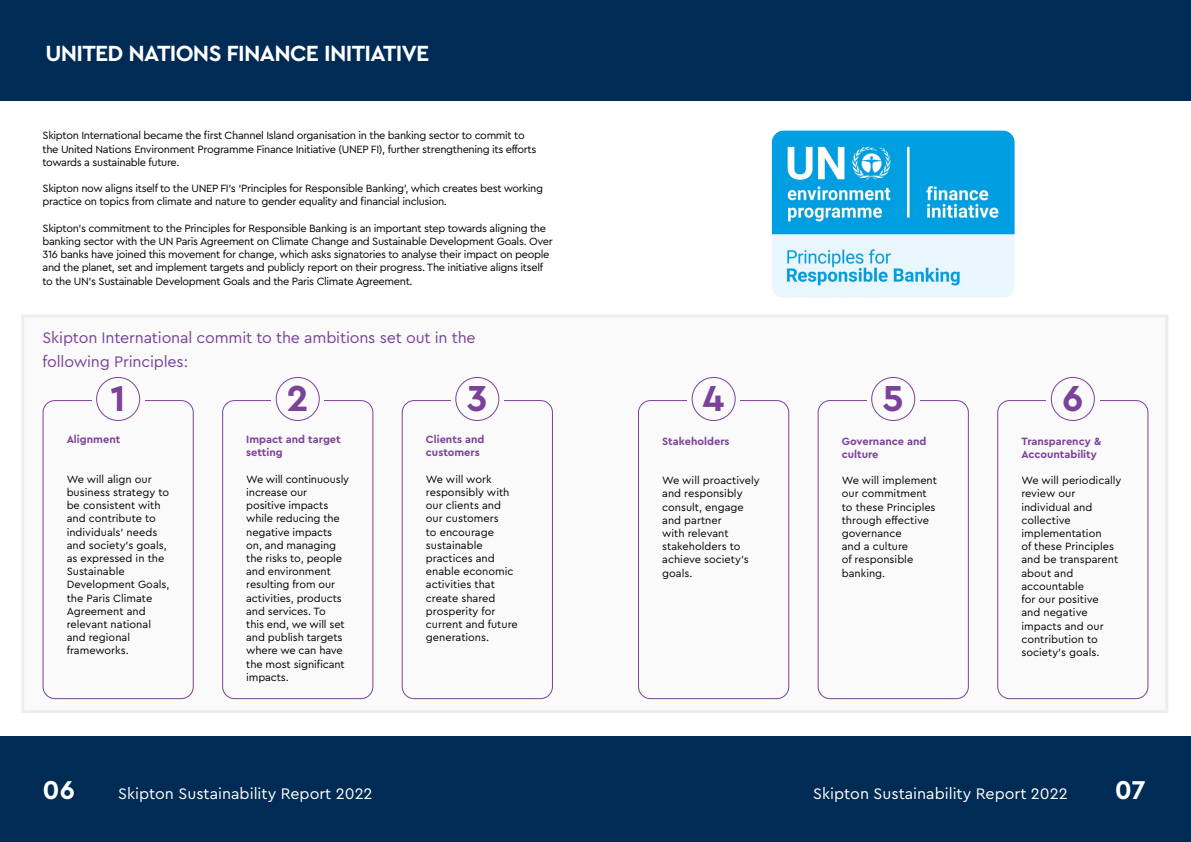
<style>
.page{position:relative;width:1191px;height:842px;background:#fff}
.page>*{position:absolute;margin:0;border:0;box-sizing:border-box;transform-origin:0 0}
.t1{font:700 37.8px "Cera Pro";color:#7c4199}
.t2{font:700 27px "Cera Pro";color:#fff}
.t3{font:700 23px "Cera Pro";letter-spacing:-.03em;color:#fff}
.t4{font:16px/24px "Cera Pro";letter-spacing:-.01em;color:#7c4199}
.t5{font:16px "Cera Pro";color:#fff}
.t6{font:11px/13.2px "Cera Pro";letter-spacing:-.01em;color:#000}
.t7{font:11px/13.2px "Cera Pro";letter-spacing:-.03em;color:#000}
.t8{font:700 11px/13.2px "Cera Pro";color:#7c4199}
</style>
<div class="page">
<div style="left:21px;top:315px;width:1147px;height:398px;background:#fafafa;border:3px solid #ededed"></div>
<div style="left:638px;top:400px;width:151px;height:299px;border:1px solid #7c4199;border-radius:12px"></div>
<div style="left:0;top:0;width:595px;height:100px;background:#002b54"></div>
<div style="left:0;top:736px;width:595px;height:106px;background:#002b54"></div>
<div style="left:595px;top:0;width:596px;height:100px;background:#002b54"></div>
<div style="left:595px;top:736px;width:596px;height:106px;background:#002b54"></div>
<img style="left:772px;top:131px;width:242px;height:167px">
<div style="left:222px;top:400px;width:151px;height:299px;border:1px solid #7c4199;border-radius:12px"></div>
<div style="left:272px;top:380px;width:52px;height:41px;background:#fafafa"></div>
<div style="left:43px;top:400px;width:151px;height:299px;border:1px solid #7c4199;border-radius:12px"></div>
<div style="left:92px;top:380px;width:52px;height:41px;background:#fafafa"></div>
<div style="left:402px;top:400px;width:151px;height:299px;border:1px solid #7c4199;border-radius:12px"></div>
<div style="left:451px;top:380px;width:52px;height:41px;background:#fafafa"></div>
<div style="left:817px;top:400px;width:152px;height:299px;border:1px solid #7c4199;border-radius:12px"></div>
<div style="left:687px;top:380px;width:52px;height:41px;background:#fafafa"></div>
<div style="left:997px;top:400px;width:151px;height:299px;border:1px solid #7c4199;border-radius:12px"></div>
<div style="left:96px;top:377px;width:44px;height:44px;border:1px solid #7d4099;border-radius:50%"></div>
<div style="left:276px;top:377px;width:44px;height:44px;border:1px solid #7d4099;border-radius:50%"></div>
<div style="left:455px;top:377px;width:44px;height:44px;border:1px solid #7d4099;border-radius:50%"></div>
<div style="left:867px;top:380px;width:52px;height:41px;background:#fafafa"></div>
<div style="left:1047px;top:380px;width:52px;height:41px;background:#fafafa"></div>
<div style="left:691px;top:377px;width:44px;height:44px;border:1px solid #7d4099;border-radius:50%"></div>
<div style="left:871px;top:377px;width:44px;height:44px;border:1px solid #7d4099;border-radius:50%"></div>
<div style="left:1050px;top:377px;width:44px;height:44px;border:1px solid #7d4099;border-radius:50%"></div>
<h3 class="t3" style="left:45px;top:38px;width:385px">UNITED NATIONS FINANCE INITIATIVE</h3>
<p class="t7" style="left:43px;top:129px;width:495px">Skipton International became the first Channel Island organisation in the banking sector to commit to the United Nations Environment Programme Finance Initiative (UNEP FI), further strengthening its efforts towards a sustainable future.</p>
<p class="t7" style="left:43px;top:181px;width:502px">Skipton now aligns itself to the UNEP FI’s ‘Principles for Responsible Banking’, which creates best working practice on topics from climate and nature to gender equality and financial inclusion.</p>
<p class="t7" style="left:43px;top:221px;width:512px">Skipton’s commitment to the Principles for Responsible Banking is an important step towards aligning the banking sector with the UN Paris Agreement on Climate Change and Sustainable Development Goals. Over 316 banks have joined this movement for change, which asks signatories to analyse their impact on people and the planet, set and implement targets and publicly report on their progress. The initiative aligns itself to the UN’s Sustainable Development Goals and the Paris Climate Agreement.</p>
<h3 class="t4" style="left:43px;top:325px;width:435px">Skipton International commit to the ambitions set out in the following Principles:</h3>
<h1 class="t1" style="left:111px;top:373px;width:17px">1</h1>
<h1 class="t1" style="left:286px;top:373px;width:24px">2</h1>
<h1 class="t1" style="left:467px;top:373px;width:22px">3</h1>
<h1 class="t1" style="left:702px;top:373px;width:23px">4</h1>
<h1 class="t1" style="left:882px;top:373px;width:23px">5</h1>
<h1 class="t1" style="left:1062px;top:373px;width:23px">6</h1>
<p class="t8" style="left:662px;top:434px;width:69px">Stakeholders</p>
<p class="t6" style="left:662px;top:473px;width:99px">We will proactively and responsibly consult, engage and partner<br>with relevant stakeholders to achieve society’s goals.</p>
<p class="t8" style="left:67px;top:432px;width:55px">Alignment</p>
<p class="t6" style="left:67px;top:472px;width:104px">We will align our business strategy to be consistent with and contribute to individuals’ needs and society’s goals, as expressed in the<br>Sustainable<br>Development Goals, the Paris Climate<br>Agreement and relevant national and regional frameworks.</p>
<p class="t8" style="left:426px;top:432px;width:60px">Clients and customers</p>
<p class="t6" style="left:426px;top:472px;width:93px">We will work responsibly with our clients and our customers<br>to encourage sustainable practices and enable economic activities that create shared prosperity for current and future generations.</p>
<p class="t8" style="left:246px;top:432px;width:96px">Impact and target setting</p>
<p class="t6" style="left:246px;top:472px;width:104px">We will continuously increase our positive impacts while reducing the negative impacts on, and managing the risks to, people and environment resulting from our activities, products and services. To<br>this end, we will set and publish targets where we can have the most significant impacts.</p>
<p class="t8" style="left:841px;top:434px;width:86px">Governance and culture</p>
<p class="t6" style="left:841px;top:473px;width:97px">We will implement our commitment to these Principles through effective governance<br>and a culture<br>of responsible banking.</p>
<p class="t8" style="left:1021px;top:434px;width:82px">Transparency &amp;<br>Accountability</p>
<p class="t6" style="left:1021px;top:473px;width:102px">We will periodically review our individual and collective implementation<br>of these Principles and be transparent about and accountable<br>for our positive<br>and negative impacts and our contribution to society’s goals.</p>
<h2 class="t2" style="left:43px;top:772px;width:34px">06</h2>
<h3 class="t5" style="left:118px;top:783px;width:256px">Skipton Sustainability Report 2022</h3>
<h3 class="t5" style="left:813px;top:783px;width:256px">Skipton Sustainability Report 2022</h3>
<h2 class="t2" style="left:1114px;top:772px;width:33px">07</h2>
</div>
